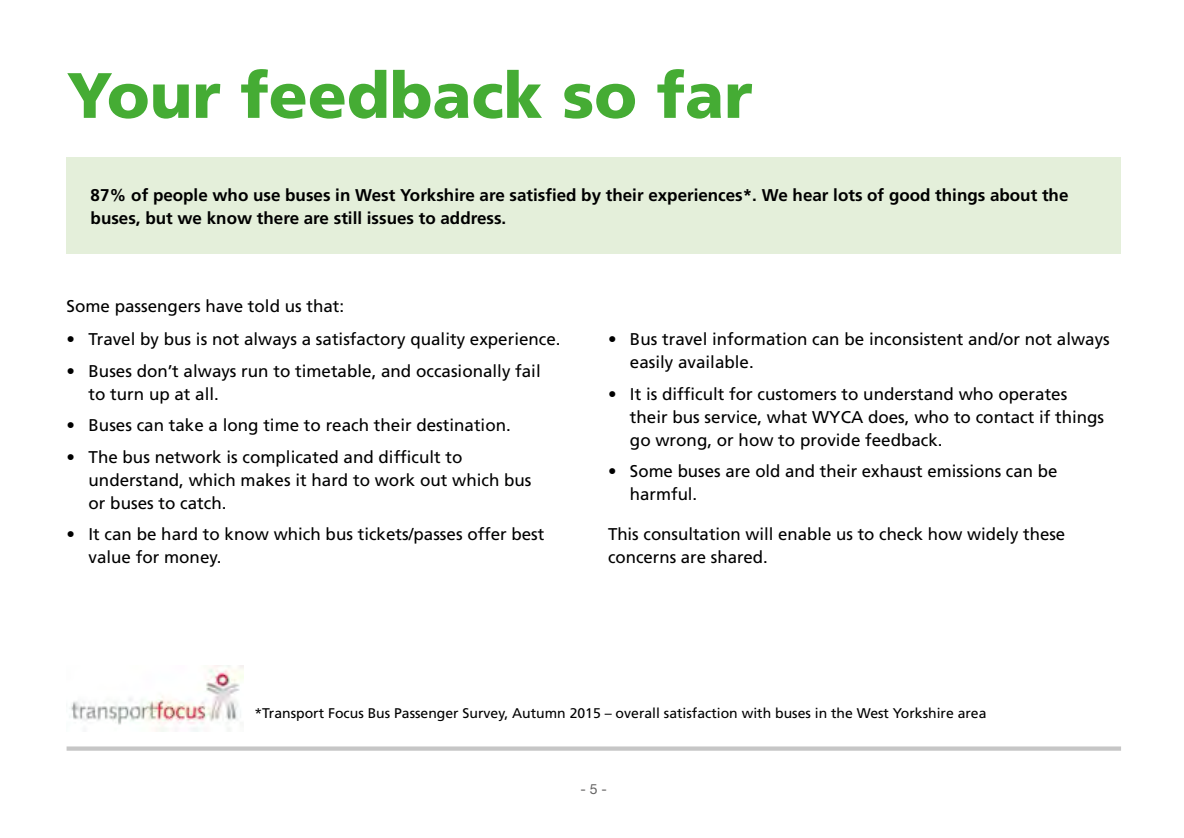
<style>
.page{position:relative;width:1184px;height:838px;background:#fff}
.page>*{position:absolute;margin:0;border:0;box-sizing:border-box;transform-origin:0 0}
.t1{font:900 64px "Frutiger";color:#45ac34}
.t2{font:17px/23px "Frutiger";color:#000}
.t3{font:700 17px/23px "Frutiger";color:#000}
.t4{font:14px "Frutiger";color:#000}
.t5{font:14px "Helvetica Neue LT";color:#646363}
</style>
<div class="page">
<svg style="left:67px;top:746px;width:1054px;height:4px;background:#ccc"></svg>
<div style="left:67px;top:157px;width:1054px;height:97px;background:#e4efda"></div>
<img style="left:69px;top:665px;width:175px;height:67px">
<h1 class="t1" style="left:67px;top:57px;width:687px">Your feedback so far</h1>
<p class="t3" style="left:91px;top:183px;width:979px">87% of people who use buses in West Yorkshire are satisfied by their experiences*. We hear lots of good things about the buses, but we know there are still issues to address.</p>
<p class="t2" style="left:67px;top:295px;width:279px">Some passengers have told us that:</p>
<p class="t2" style="left:67px;top:327px;width:496px">• Travel by bus is not always a satisfactory quality experience.</p>
<p class="t2" style="left:89px;top:359px;width:454px;text-indent:-22px">• Buses don’t always run to timetable, and occasionally fail to turn up at all.</p>
<p class="t2" style="left:67px;top:413px;width:446px">• Buses can take a long time to reach their destination.</p>
<p class="t2" style="left:89px;top:445px;width:445px;text-indent:-22px">• The bus network is complicated and difficult to understand, which makes it hard to work out which bus or buses to catch.</p>
<p class="t2" style="left:89px;top:522px;width:457px;text-indent:-22px">• It can be hard to know which bus tickets/passes offer best value for money.</p>
<p class="t2" style="left:630px;top:327px;width:481px;text-indent:-22px">• Bus travel information can be inconsistent and/or not always easily available.</p>
<p class="t2" style="left:630px;top:382px;width:476px;text-indent:-22px">• It is difficult for customers to understand who operates their bus service, what WYCA does, who to contact if things go wrong, or how to provide feedback.</p>
<p class="t2" style="left:630px;top:459px;width:429px;text-indent:-22px">• Some buses are old and their exhaust emissions can be harmful.</p>
<p class="t2" style="left:608px;top:522px;width:459px">This consultation will enable us to check how widely these concerns are shared.</p>
<p class="t4" style="left:254px;top:705px;width:734px">*Transport Focus Bus Passenger Survey, Autumn 2015 – overall satisfaction with buses in the West Yorkshire area</p>
<p class="t5" style="left:581px;top:780px;width:28px">- 5 -</p>
</div>
